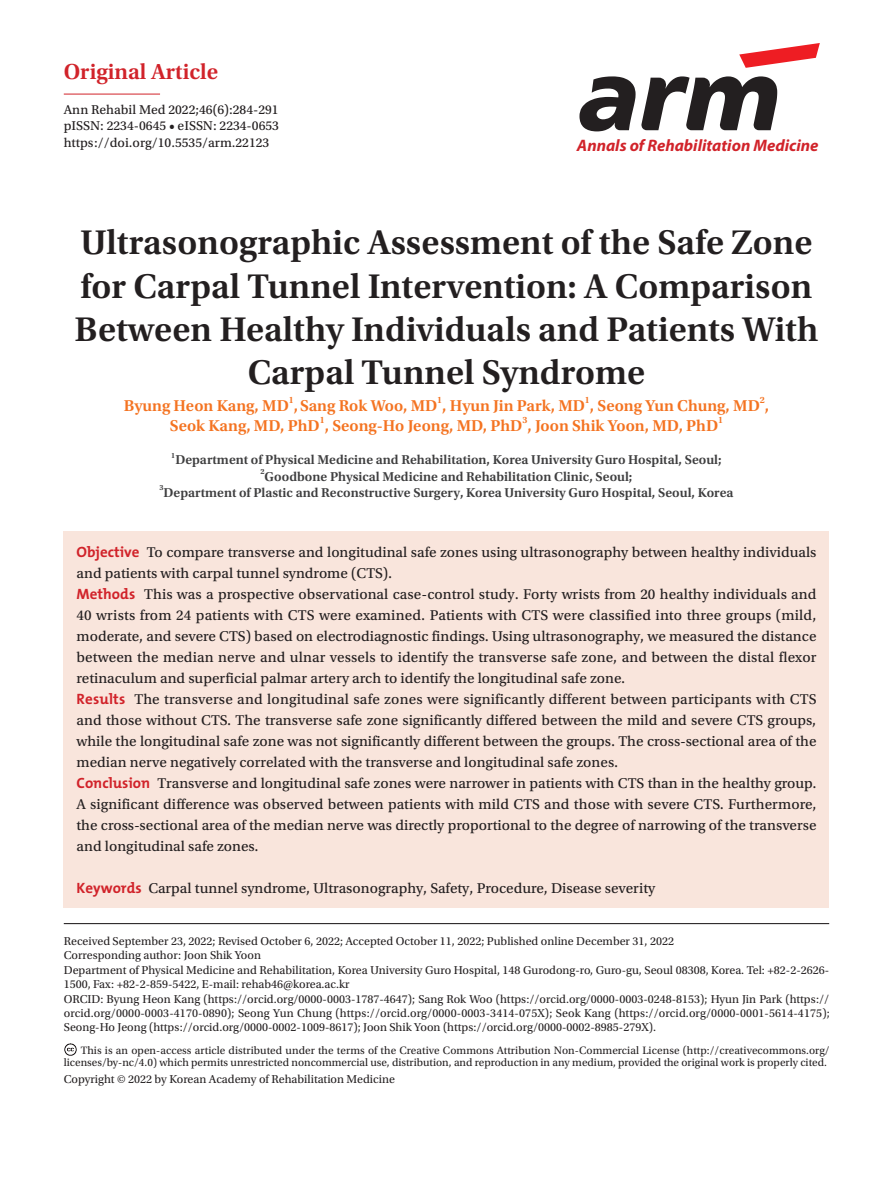
<style>
.page{position:relative;width:893px;height:1191px;background:#fff}
.page>*{position:absolute;margin:0;border:0;box-sizing:border-box;transform-origin:0 0}
.t1{font:600 36px/43.2px "Utopia Std";color:#231f20;text-align:center}
.t2{font:600 22.8px "Utopia Std";color:#d1232a}
.t3{font:italic 700 16.65px "Myriad Pro";color:#d1232a}
.t4{font:600 16.5px "Utopia Std";color:#f47321}
.t5{font:15px/21px "Utopia Std Capt";color:#231f20}
.t6{font:600 13.5px "Utopia Std";color:#3e3e3f}
.t7{font:13.5px/16.2px "Utopia Std Capt";color:#231f20;text-align:justify}
.t8{font:12px/14.4px "Utopia Std";color:#231f20}
.t9{font:11.25px/12px "Utopia Std";color:#231f20;text-align:right}
.t10{font:600 9.6px "Utopia Std";color:#f47321}
.t11{font:600 7.8px "Utopia Std";color:#3e3e3f}
.s1{font-family:"The Mix";font-weight:700;color:#d1232a}
</style>
<div class="page">
<svg style="left:579px;top:76px;width:198px;height:55px"></svg>
<svg style="left:739px;top:43px;width:81px;height:25px"></svg>
<hr style="left:64px;top:94px;width:96px;height:1px;background:#d1232a">
<div style="left:64px;top:531px;width:765px;height:377px;background:#f9e5dc"></div>
<hr style="left:64px;top:923px;width:765px;height:1px;background:#231f20">
<img style="left:64px;top:1043px;width:13px;height:13px">
<h2 class="t2" style="left:64px;top:59px;width:156px">Original Article</h2>
<p class="t7" style="left:64px;top:102px;width:217px">Ann Rehabil Med 2022;46(6):284-291 pISSN: 2234-0645 • eISSN: 2234-0653 https://doi.org/10.5535/arm.22123</p>
<p class="t3" style="left:577px;top:135px;width:243px">Annals of Rehabilitation Medicine</p>
<h1 class="t1" style="left:75px;top:221px;width:745px">Ultrasonographic Assessment of the Safe Zone for Carpal Tunnel Intervention: A Comparison Between Healthy Individuals and Patients With Carpal Tunnel Syndrome</h1>
<p class="t4" style="left:124px;top:396px;width:647px">Byung Heon Kang, MD ,Sang Rok Woo, MD , Hyun Jin Park, MD , Seong Yun Chung, MD ,</p>
<p class="t10" style="left:289px;top:395px;width:7px">1</p>
<p class="t10" style="left:437px;top:395px;width:7px">1</p>
<p class="t10" style="left:585px;top:395px;width:7px">1</p>
<p class="t10" style="left:760px;top:395px;width:7px">2</p>
<p class="t4" style="left:170px;top:416px;width:550px">Seok Kang, MD, PhD , Seong-Ho Jeong, MD, PhD , Joon Shik Yoon, MD, PhD</p>
<p class="t10" style="left:320px;top:414px;width:7px">1</p>
<p class="t10" style="left:522px;top:414px;width:7px">3</p>
<p class="t10" style="left:718px;top:414px;width:7px">1</p>
<p class="t11" style="left:171px;top:451px;width:6px">1</p>
<p class="t6" style="left:175px;top:452px;width:548px">Department of Physical Medicine and Rehabilitation, Korea University Guro Hospital, Seoul;</p>
<p class="t11" style="left:260px;top:467px;width:6px">2</p>
<p class="t6" style="left:265px;top:468px;width:369px">Goodbone Physical Medicine and Rehabilitation Clinic, Seoul;</p>
<p class="t11" style="left:159px;top:483px;width:6px">3</p>
<p class="t6" style="left:164px;top:485px;width:571px">Department of Plastic and Reconstructive Surgery, Korea University Guro Hospital, Seoul, Korea</p>
<p class="t5" style="left:77px;top:542px;width:742px"><span class="s1">Objective</span> To compare transverse and longitudinal safe zones using ultrasonography between healthy individuals and patients with carpal tunnel syndrome (CTS).<br><span class="s1">Methods</span> This was a prospective observational case-control study. Forty wrists from 20 healthy individuals and 40 wrists from 24 patients with CTS were examined. Patients with CTS were classified into three groups (mild, moderate, and severe CTS) based on electrodiagnostic findings. Using ultrasonography, we measured the distance between the median nerve and ulnar vessels to identify the transverse safe zone, and between the distal flexor retinaculum and superficial palmar artery arch to identify the longitudinal safe zone.<br><span class="s1">Results</span> The transverse and longitudinal safe zones were significantly different between participants with CTS and those without CTS. The transverse safe zone significantly differed between the mild and severe CTS groups, while the longitudinal safe zone was not significantly different between the groups. The cross-sectional area of the median nerve negatively correlated with the transverse and longitudinal safe zones.<br><span class="s1">Conclusion</span> Transverse and longitudinal safe zones were narrower in patients with CTS than in the healthy group.<br>A significant difference was observed between patients with mild CTS and those with severe CTS. Furthermore, the cross-sectional area of the median nerve was directly proportional to the degree of narrowing of the transverse and longitudinal safe zones.</p>
<p class="t5" style="left:77px;top:878px;width:580px"><span class="s1">Keywords</span> Carpal tunnel syndrome, Ultrasonography, Safety, Procedure, Disease severity</p>
<p class="t8" style="left:64px;top:934px;width:767px">Received September 23, 2022; Revised October 6, 2022; Accepted October 11, 2022; Published online December 31, 2022<br>Corresponding author: Joon Shik Yoon<br>Department of Physical Medicine and Rehabilitation, Korea University Guro Hospital, 148 Gurodong-ro, Guro-gu, Seoul 08308, Korea. Tel: +82-2-2626- 1500, Fax: +82-2-859-5422, E-mail: rehab46@korea.ac.kr<br>ORCID: Byung Heon Kang (https://orcid.org/0000-0003-1787-4647); Sang Rok Woo (https://orcid.org/0000-0003-0248-8153); Hyun Jin Park (https:// orcid.org/0000-0003-4170-0890); Seong Yun Chung (https://orcid.org/0000-0003-3414-075X); Seok Kang (https://orcid.org/0000-0001-5614-4175); Seong-Ho Jeong (https://orcid.org/0000-0002-1009-8617); Joon Shik Yoon (https://orcid.org/0000-0002-8985-279X).</p>
<p class="t9" style="left:64px;top:1044px;width:767px">This is an open-access article distributed under the terms of the Creative Commons Attribution Non-Commercial License (http://creativecommons.org/ licenses/by-nc/4.0) which permits unrestricted noncommercial use, distribution, and reproduction in any medium, provided the original work is properly cited.</p>
<p class="t8" style="left:64px;top:1071px;width:333px">Copyright © 2022 by Korean Academy of Rehabilitation Medicine</p>
</div>
